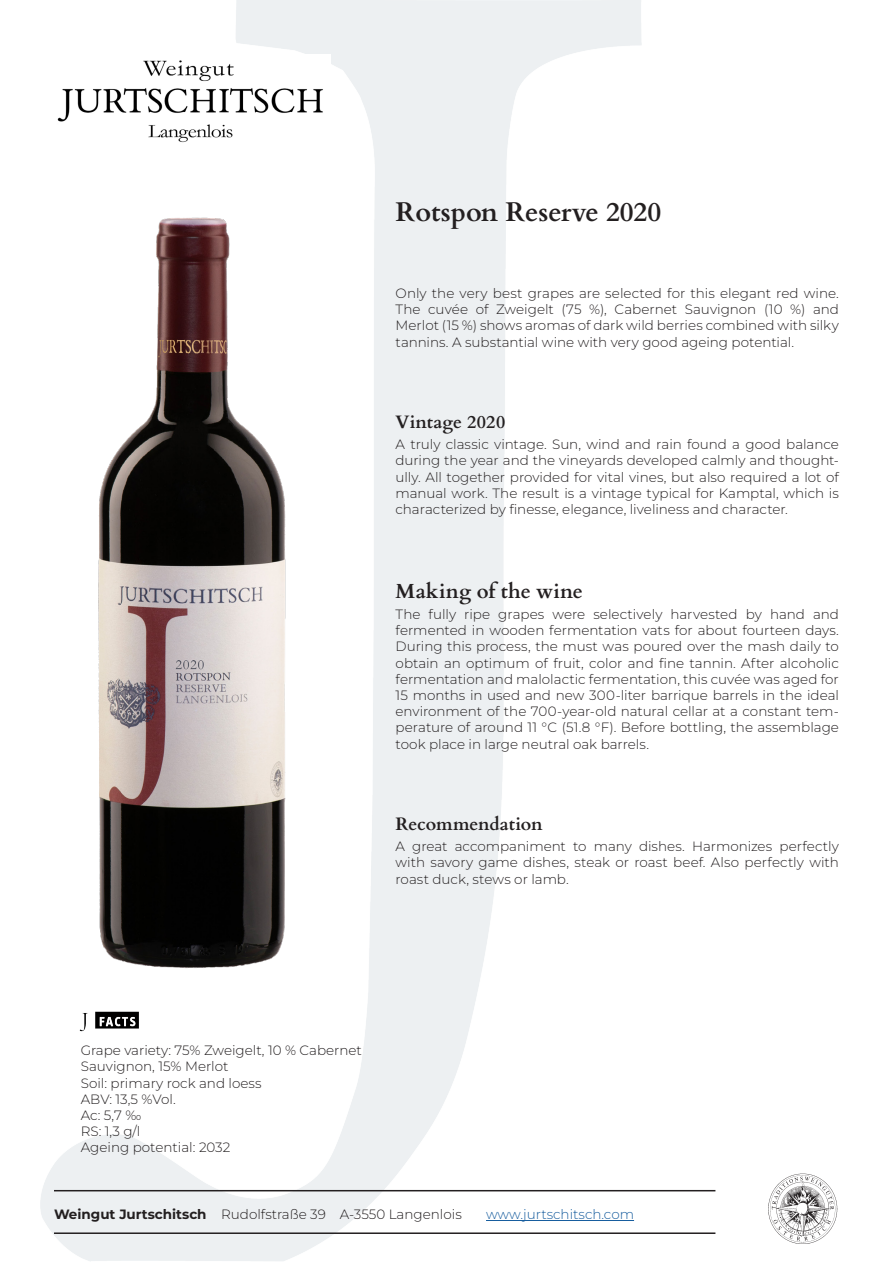
<style>
.page{position:relative;width:893px;height:1263px;background:#fff}
.page>*{position:absolute;margin:0;border:0;box-sizing:border-box;transform-origin:0 0}
.t1{font:700 27px "Cardo";color:#231f20}
.t2{font:700 20.4px "Cardo";letter-spacing:.005em;color:#231f20}
.t3{font:700 18px "Cardo";color:#231f20}
.t4{font:300 13.5px/16.2px "Montserrat";color:#231f20;text-align:justify}
.t5{font:300 13.5px "Montserrat";color:#175d9e}
.s1{font-weight:700}
</style>
<div class="page">
<img style="left:57px;top:60px;width:267px;height:79px">
<img style="left:98px;top:139px;width:188px;height:830px">
<hr style="left:54px;top:1190px;width:661px;height:1px;background:#231f20">
<hr style="left:54px;top:1232px;width:661px;height:2px;background:#231f20">
<hr style="left:486px;top:1220px;width:148px;height:1px;background:#175d9e">
<img style="left:768px;top:1173px;width:70px;height:71px">
<img style="left:79px;top:1011px;width:60px;height:21px">
<p class="t1" style="left:396px;top:190px;width:267px">Rotspon Reserve 2020</p>
<p class="t4" style="left:396px;top:285px;width:445px">Only the very best grapes are selected for this elegant red wine.<br>The cuvée of Zweigelt (75 %), Cabernet Sauvignon (10 %) and Merlot (15 %) shows aromas of dark wild berries combined with silky tannins. A substantial wine with very good ageing potential.</p>
<p class="t3" style="left:396px;top:408px;width:111px">Vintage 2020</p>
<p class="t4" style="left:396px;top:436px;width:445px">A truly classic vintage. Sun, wind and rain found a good balance during the year and the vineyards developed calmly and thought&shy;ully. All together provided for vital vines, but also required a lot of manual work. The result is a vintage typical for Kamptal, which is characterized by finesse, elegance, liveliness and character.</p>
<p class="t2" style="left:396px;top:575px;width:189px">Making of the wine</p>
<p class="t4" style="left:396px;top:606px;width:445px">The fully ripe grapes were selectively harvested by hand and fermented in wooden fermentation vats for about fourteen days.<br>During this process, the must was poured over the mash daily to obtain an optimum of fruit, color and fine tannin. After alcoholic fermentation and malolactic fermentation, this cuvée was aged for 15 months in used and new 300-liter barrique barrels in the ideal environment of the 700-year-old natural cellar at a constant tem&shy;perature of around 11 °C (51.8 °F). Before bottling, the assemblage took place in large neutral oak barrels.</p>
<p class="t3" style="left:396px;top:810px;width:149px">Recommendation</p>
<p class="t4" style="left:396px;top:838px;width:445px">A great accompaniment to many dishes. Harmonizes perfectly with savory game dishes, steak or roast beef. Also perfectly with roast duck, stews or lamb.</p>
<p class="t4" style="left:81px;top:1042px;width:283px">Grape variety: 75% Zweigelt, 10 % Cabernet<br>Sauvignon, 15% Merlot</p>
<p class="t4" style="left:81px;top:1074px;width:182px">Soil: primary rock and loess</p>
<p class="t4" style="left:81px;top:1090px;width:96px">ABV: 13,5 %Vol.</p>
<p class="t4" style="left:81px;top:1107px;width:62px">Ac: 5,7 ‰</p>
<p class="t4" style="left:81px;top:1123px;width:61px">RS: 1,3 g/l</p>
<p class="t4" style="left:81px;top:1139px;width:151px">Ageing potential: 2032</p>
<p class="t4" style="left:54px;top:1206px;width:409px"><span class="s1">Weingut Jurtschitsch</span> Rudolfstraße 39 A-3550 Langenlois</p>
<p class="t5" style="left:486px;top:1205px;width:150px">www.jurtschitsch.com</p>
</div>
